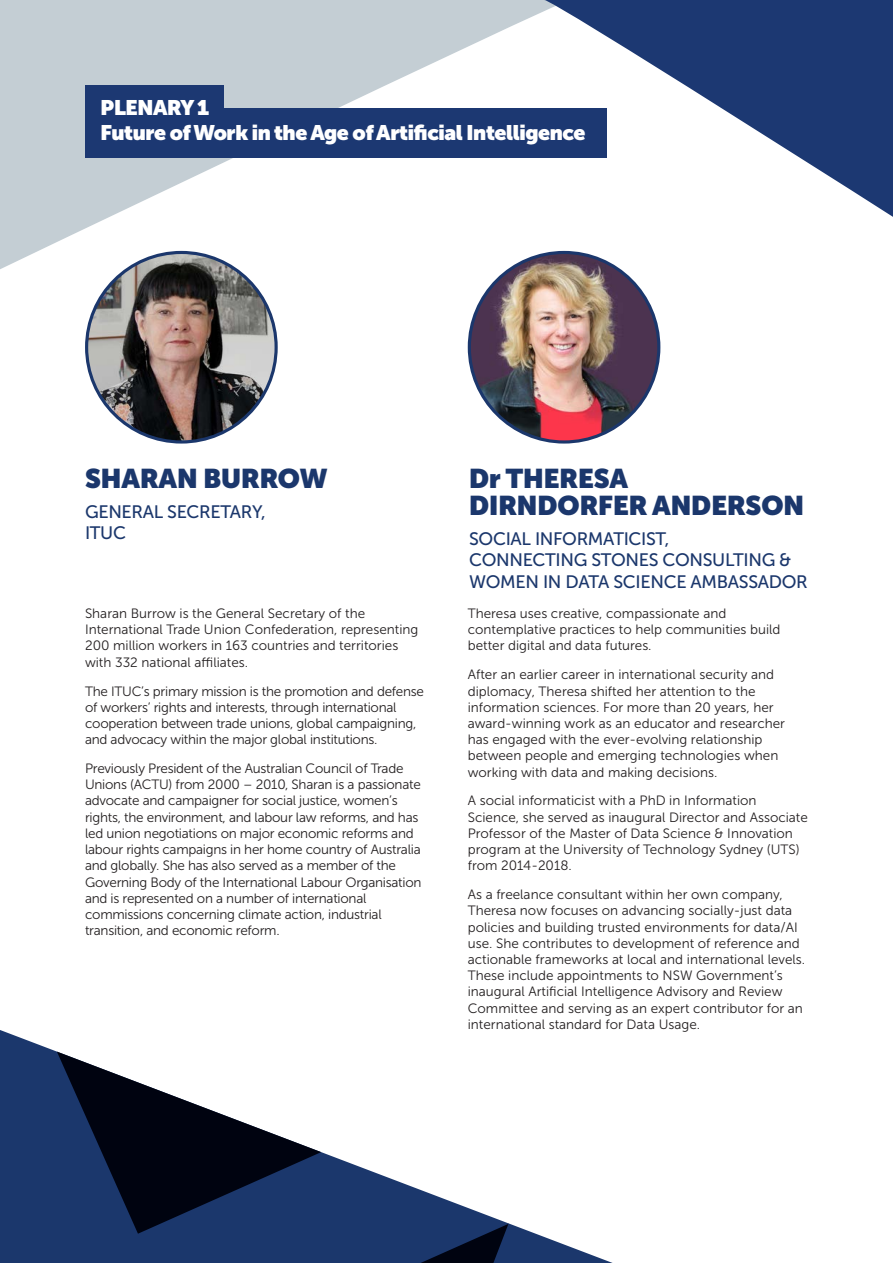
<style>
.page{position:relative;width:893px;height:1263px;background:#fff}
.page>*{position:absolute;margin:0;border:0;box-sizing:border-box;transform-origin:0 0}
.SPEAKER_-_Name{font:900 27px/27px "Museo Sans Display";color:#1b376c}
.SPEAKER_-_group{font:900 21px/25.2px "Museo Sans Display";letter-spacing:-.02em;color:#fff}
.SPEAKER_-_Name-2{font:18px/21.6px "Museo Sans 500";letter-spacing:-.02em;color:#1b376c}
.SPEAKER_-_Title{font:18px/21.6px "Museo Sans 500";letter-spacing:-.02em;color:#1b376c}
.SPEAKER_-_text{font:13.5px/16.2px "Museo Sans 300";color:#231f20}
.SPEAKER_-_text-2{font:13.5px/16.2px "Museo Sans 300";letter-spacing:-.02em;color:#231f20}
</style>
<div class="page">
<svg style="left:0;top:0;width:568px;height:269px;fill:#c4ced4"></svg>
<svg style="left:0;top:1030px;width:484px;height:233px"></svg>
<svg style="left:57px;top:1051px;width:264px;height:183px"></svg>
<svg style="left:365px;top:1214px;width:248px;height:49px"></svg>
<svg style="left:544px;top:0;width:349px;height:217px;fill:#1c3872"></svg>
<img style="left:87px;top:252px;width:189px;height:190px;border-radius:95px">
<div style="left:85px;top:109px;width:521px;height:49px;background:#1c3872"></div>
<div style="left:85px;top:85px;width:138px;height:50px;background:#1c3872"></div>
<img style="left:469px;top:252px;width:190px;height:190px;border-radius:95px">
<p class="SPEAKER_-_group" style="left:101px;top:95px;width:486px">PLENARY 1<br>Future of Work in the Age of Artificial Intelligence</p>
<p class="SPEAKER_-_Name" style="left:85px;top:465px;width:244px">SHARAN BURROW</p>
<p class="SPEAKER_-_Title" style="left:85px;top:501px;width:182px">GENERAL SECRETARY,<br>ITUC</p>
<p class="SPEAKER_-_text" style="left:85px;top:605px;width:335px">Sharan Burrow is the General Secretary of the International Trade Union Confederation, representing 200 million workers in 163 countries and territories with 332 national affiliates.</p>
<p class="SPEAKER_-_text-2" style="left:85px;top:683px;width:341px">The ITUC’s primary mission is the promotion and defense of workers’ rights and interests, through international cooperation between trade unions, global campaigning, and advocacy within the major global institutions.</p>
<p class="SPEAKER_-_text-2" style="left:85px;top:760px;width:338px">Previously President of the Australian Council of Trade Unions (ACTU) from 2000 – 2010, Sharan is a passionate advocate and campaigner for social justice, women’s rights, the environment, and labour law reforms, and has led union negotiations on major economic reforms and labour rights campaigns in her home country of Australia and globally. She has also served as a member of the Governing Body of the International Labour Organisation and is represented on a number of international commissions concerning climate action, industrial transition, and economic reform.</p>
<p class="SPEAKER_-_Name" style="left:469px;top:465px;width:336px">Dr THERESA<br>DIRNDORFER ANDERSON</p>
<p class="SPEAKER_-_Name-2" style="left:469px;top:528px;width:340px">SOCIAL INFORMATICIST,<br>CONNECTING STONES CONSULTING &amp;<br>WOMEN IN DATA SCIENCE AMBASSADOR</p>
<p class="SPEAKER_-_text" style="left:468px;top:605px;width:314px">Theresa uses creative, compassionate and contemplative practices to help communities build better digital and data futures.</p>
<p class="SPEAKER_-_text" style="left:468px;top:667px;width:319px">After an earlier career in international security and diplomacy, Theresa shifted her attention to the information sciences. For more than 20 years, her award-winning work as an educator and researcher has engaged with the ever-evolving relationship between people and emerging technologies when working with data and making decisions.</p>
<p class="SPEAKER_-_text" style="left:468px;top:793px;width:342px">A social informaticist with a PhD in Information Science, she served as inaugural Director and Associate Professor of the Master of Data Science &amp; Innovation program at the University of Technology Sydney (UTS) from 2014-2018.</p>
<p class="SPEAKER_-_text" style="left:468px;top:887px;width:339px">As a freelance consultant within her own company, Theresa now focuses on advancing socially-just data policies and building trusted environments for data/AI use. She contributes to development of reference and actionable frameworks at local and international levels.<br>These include appointments to NSW Government’s inaugural Artificial Intelligence Advisory and Review Committee and serving as an expert contributor for an international standard for Data Usage.</p>
</div>
